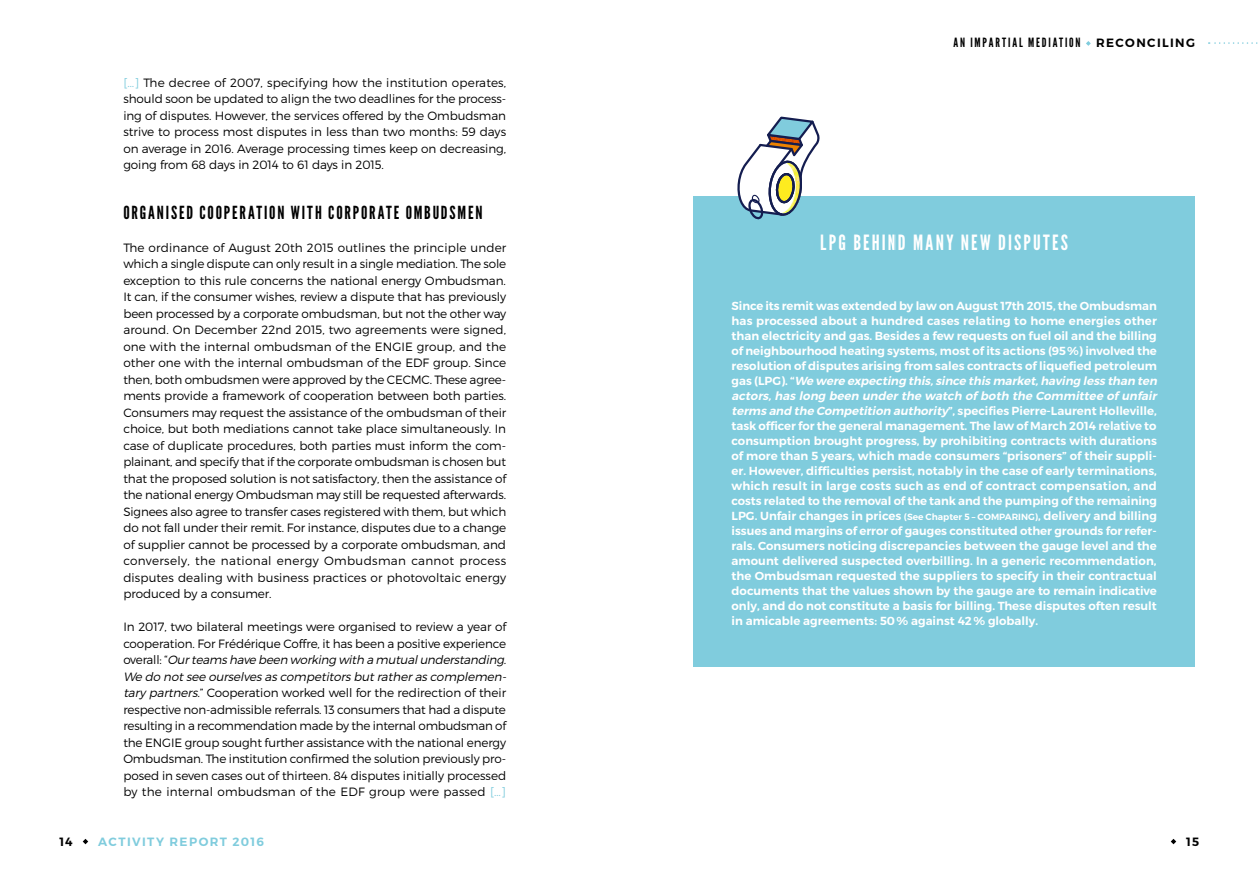
<style>
.page{position:relative;width:1259px;height:893px;background:#fff}
.page>*{position:absolute;margin:0;border:0;box-sizing:border-box;transform-origin:0 0}
._03_TITRE{font:21px "League Gothic";letter-spacing:.105em;color:#fff}
._01_SOUS-TITRE{font:18px "League Gothic";letter-spacing:.105em;color:#000}
._00_TITRE-COURANT_TO{font:12.75px "League Gothic";letter-spacing:.145em;color:#000}
._01_TEXTE_COURANT{font:300 12px/16.5px "Montserrat";letter-spacing:-.01em;color:#000;text-align:justify}
.t1{font:600 12px "Montserrat";letter-spacing:.11em;color:#80ccdd}
.t2{font:600 12px "Montserrat";color:#000}
._03_CORPS{font:600 11.7px/15px "Montserrat";color:#fff}
.s1{color:#80ccdd}
.s2{font-style:italic}
.s3{font-family:"Montserrat";font-weight:600;font-size:12px}
.s4{font-size:9px}
</style>
<div class="page">
<svg style="left:1208px;top:42px;width:50px;height:2px"></svg>
<svg style="left:1086px;top:41px;width:4px;height:5px"></svg>
<div style="left:693px;top:196px;width:502px;height:471px;background:#80ccdd"></div>
<svg style="left:737px;top:116px;width:83px;height:104px"></svg>
<svg style="left:83px;top:839px;width:5px;height:5px"></svg>
<svg style="left:1170px;top:839px;width:6px;height:5px"></svg>
<p class="_01_TEXTE_COURANT" style="left:123px;top:74px;width:384px"><span class="s1">[…]</span> The decree of 2007, specifying how the institution operates, should soon be updated to align the two deadlines for the process&shy;ing of disputes. However, the services offered by the Ombudsman strive to process most disputes in less than two months: 59 days on average in 2016. Average processing times keep on decreasing, going from 68 days in 2014 to 61 days in 2015.</p>
<p class="_01_SOUS-TITRE" style="left:123px;top:202px;width:361px">ORGANISED COOPERATION WITH CORPORATE OMBUDSMEN</p>
<p class="_01_TEXTE_COURANT" style="left:123px;top:239px;width:384px">The ordinance of August 20th 2015 outlines the principle under which a single dispute can only result in a single mediation. The sole exception to this rule concerns the national energy Ombudsman.<br>It can, if the consumer wishes, review a dispute that has previously been processed by a corporate ombudsman, but not the other way around. On December 22nd 2015, two agreements were signed, one with the internal ombudsman of the ENGIE group, and the other one with the internal ombudsman of the EDF group. Since then, both ombudsmen were approved by the CECMC. These agree&shy;ments provide a framework of cooperation between both parties.<br>Consumers may request the assistance of the ombudsman of their choice, but both mediations cannot take place simultaneously. In case of duplicate procedures, both parties must inform the com&shy;plainant, and specify that if the corporate ombudsman is chosen but that the proposed solution is not satisfactory, then the assistance of the national energy Ombudsman may still be requested afterwards.</p>
<p class="_01_TEXTE_COURANT" style="left:123px;top:503px;width:384px">Signees also agree to transfer cases registered with them, but which do not fall under their remit. For instance, disputes due to a change of supplier cannot be processed by a corporate ombudsman, and conversely, the national energy Ombudsman cannot process disputes dealing with business practices or photovoltaic energy produced by a consumer.</p>
<p class="_01_TEXTE_COURANT" style="left:123px;top:618px;width:387px;text-align:left">In 2017, two bilateral meetings were organised to review a year of cooperation. For Frédérique Coffre, it has been a positive experience ove ra l l : “ <span class="s2">Ourteamshave been working with a mutualunderstanding.<br>We do notsee ourselves as competitors butratheras complemen&shy;tary partners.</span>” Cooperation worked well for the redirection of their respective non-admissible referrals. 13 consumers that had a dispute resulting in a recommendation made by the internal ombudsman of the ENGIE group sought further assistance with the national energy Ombudsman. The institution confirmed the solution previously pro&shy;posed in seven cases out of thirteen. 84 disputes initially processed by the internal ombudsman of the EDF group were passed <span class="s1">[…]</span></p>
<p class="_00_TITRE-COURANT_TO" style="left:953px;top:35px;width:243px">AN IMPARTIAL MEDIATION <span class="s3">RECONCILING</span></p>
<p class="_03_TITRE" style="left:820px;top:230px;width:249px">LPG BEHIND MANY NEW DISPUTES</p>
<p class="_03_CORPS" style="left:731px;top:298px;width:430px">Since its remit was extended by law on August 17th 2015, the Ombudsman has processed about a hundred cases relating to home energies other than electricity and gas. Besides a few requests on fuel oil and the billing of neighbourhood heating systems, most of its actions (95%) involved the resolution of disputes arising from sales contracts of liquefied petroleum g a s ( L P G ) . “ <span class="s2">We were expecting this,since this market,having less than ten actors,has long been underthe watch of both the Committee of unfair terms and the Competition authority</span>”, specifies Pierre-Laurent Holleville, task officer for the general management. The law of March 2014 relative to consumption brought progress, by prohibiting contracts with durations of more than 5 years, which made consumers “prisoners” of their suppli&shy;er. However, difficulties persist, notably in the case of early terminations, which result in large costs such as end of contract compensation, and costs related to the removal of the tank and the pumping of the remaining LPG. Unfair changes in prices <span class="s4">(See Chapter 5 – COMPARING)</span>, delivery and billing issues and margins of error of gauges constituted other grounds for refer&shy;rals. Consumers noticing discrepancies between the gauge level and the amount delivered suspected overbilling. In a generic recommendation, the Ombudsman requested the suppliers to specify in their contractual documents that the values shown by the gauge are to remain indicative only, and do not constitute a basis for billing. These disputes often result in amicable agreements: 50% against 42% globally.</p>
<p class="t2" style="left:59px;top:834px;width:15px">14</p>
<p class="t1" style="left:98px;top:834px;width:167px">ACTIVITY REPORT 2016</p>
<p class="t2" style="left:1186px;top:834px;width:15px">15</p>
</div>
